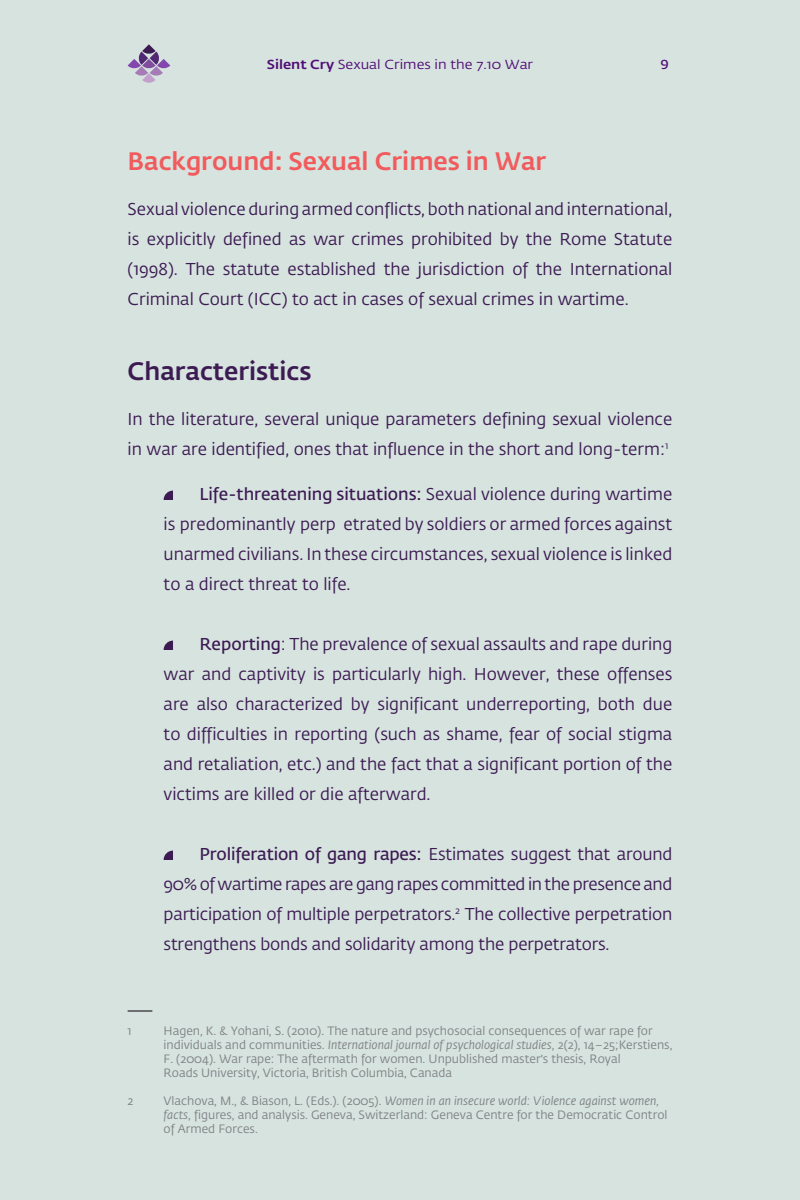
<style>
.page{position:relative;width:800px;height:1200px;background:#d6e3df}
.page>*{position:absolute;margin:0;border:0;box-sizing:border-box;transform-origin:0 0}
.t1{font:500 25px "Fedra Sans H+L";color:#f15b5d}
.t2{font:500 25px "Fedra Sans H+L";color:#3c1a52}
.t3{font:17px/30px "Fedra Sans H+L";color:#3c1a52}
.t4{font:13px "Fedra Sans H+L";color:#510c76;scale:1.1 1}
.t5{font:600 13px "Fedra Sans H+L";color:#510c76;scale:1.1 1}
.t6{font:12px/14px "Fedra Sans H+L";color:#808285}
.t7{font:italic 12px "Fedra Sans H+L";color:#808285}
.s1{font-weight:500}
.s2{font-weight:600}
.s3{font-style:italic}
.s4{font-style:normal}
</style>
<div class="page">
<svg style="left:128px;top:44px;width:42px;height:39px"></svg>
<svg style="left:164px;top:491px;width:9px;height:9px"></svg>
<svg style="left:164px;top:641px;width:9px;height:9px"></svg>
<svg style="left:164px;top:851px;width:9px;height:9px"></svg>
<hr style="left:128px;top:1010px;width:24px;height:2px;background:#6d6e71">
<p class="t4" style="left:267px;top:57px;width:244px"><span class="s1">Silent Cry</span> Sexual Crimes in the 7.10 War</p>
<p class="t5" style="left:660px;top:55px;width:9px">9</p>
<h1 class="t1" style="left:128px;top:146px;width:420px">Background: Sexual Crimes in War</h1>
<p class="t3" style="left:128px;top:195px;width:546px;text-align:right">Sexualviolenceduringarmedconflicts,bothnationalandinternational, is explicitly defined as war crimes prohibited by the Rome Statute<br>International</p>
<p class="t3" style="left:287px;top:255px;width:90px">established</p>
<p class="t3" style="left:418px;top:255px;width:88px">jurisdiction</p>
<p class="t3" style="left:128px;top:255px;width:503px">(1998 .)<br>Criminal Court (ICC) to act in cases of sexual crimes in wartime.</p>
<p class="t3" style="left:512px;top:255px;width:17px">of</p>
<p class="t3" style="left:186px;top:255px;width:31px">The</p>
<p class="t3" style="left:384px;top:255px;width:28px">the</p>
<p class="t3" style="left:536px;top:255px;width:28px">the</p>
<p class="t3" style="left:223px;top:255px;width:58px">statute</p>
<h1 class="t2" style="left:128px;top:356px;width:185px">Characteristics</h1>
<p class="t3" style="left:128px;top:405px;width:546px">In the literature, several unique parameters defining sexual violence in war are identified, ones that influence in the short and long-term:<sup>1</sup></p>
<p class="t3" style="left:200px;top:480px;width:474px;text-align:right"><span class="s2">Life-threatening situations:</span> Sexual violence during wartime etrated by soldiers or armed forces against</p>
<p class="t3" style="left:164px;top:510px;width:510px">is predominantly perp<br>unarmed civilians In. these circumstances, sexual violence is linked to a direct threat to life.</p>
<p class="t3" style="left:164px;top:630px;width:510px;text-align:right"><span class="s2">Reporting</span>: The prevalence of sexual assaults and rape during<br>war and captivity is particularly high. However, these offenses due</p>
<p class="t3" style="left:236px;top:690px;width:109px">characterized</p>
<p class="t3" style="left:377px;top:690px;width:83px">significant</p>
<p class="t3" style="left:466px;top:690px;width:125px">underreporting,</p>
<p class="t3" style="left:197px;top:690px;width:33px">also</p>
<p class="t3" style="left:351px;top:690px;width:20px">by</p>
<p class="t3" style="left:598px;top:690px;width:39px">both</p>
<p class="t3" style="left:164px;top:690px;width:510px">are<br>to difficulties in reporting (such as shame, fear of social stigma and retaliation, etc ) . and the fact that a significant portion of the victims are killed or die afterward.</p>
<p class="t6" style="left:128px;top:1025px;width:6px">1</p>
<p class="t6" style="left:128px;top:1095px;width:8px">2</p>
<p class="t3" style="left:164px;top:840px;width:510px;text-align:justify;text-indent:36px"><span class="s2">Proliferation of gang rapes:</span> Estimates suggest that around 90% of wartime rapes are gang rapes committed in the presence and participation of multiple perpetrators.<sup>2</sup> The collective perpetration strengthens bonds and solidarity among the perpetrators.</p>
<p class="t6" style="left:164px;top:1025px;width:491px">Hagen K, . &amp; Yohani (.S, 2010 .) The nature and psychosocial consequences of war rape for</p>
<p class="t6" style="left:164px;top:1039px;width:510px">individuals and communities. <span class="s3">International journal of psychological studies</span> , )2(2, 14–25;Kerstiens,<br>(.F 2004 .) War rape: The aftermath for women. Unpublished master s’ thesis, Royal<br>Roads University, Victoria, British Columbia, Canada</p>
<p class="t7" style="left:164px;top:1094px;width:497px"><span class="s4">Vlachova M, ., &amp; Biason (.L, Eds (.). 2005 .)</span> Women in an insecure world: Violence against women,</p>
<p class="t6" style="left:164px;top:1109px;width:505px"><span class="s3">facts</span>, figures, and analysis. Geneva, Switzerland: Geneva Centre for the Democratic Control of Armed Forces.</p>
</div>
